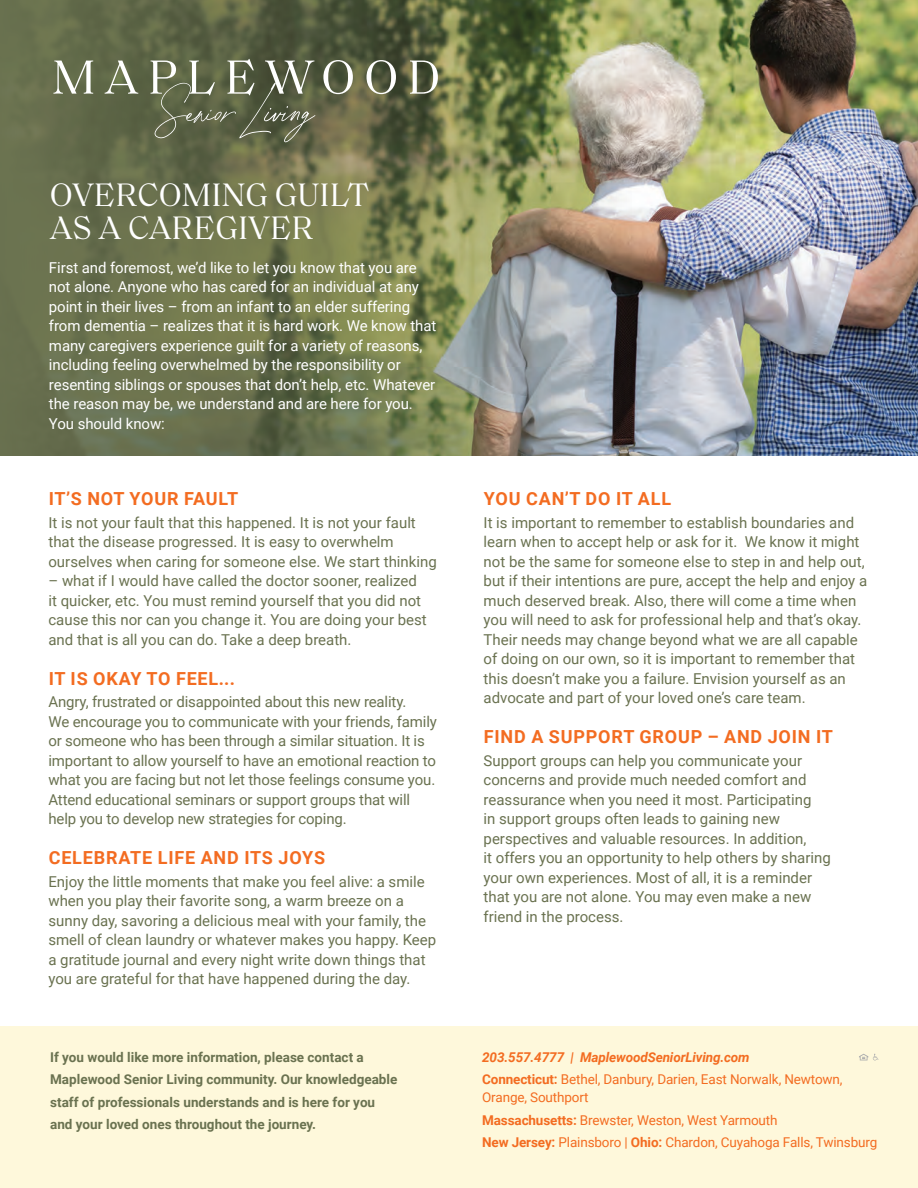
<style>
.page{position:relative;width:918px;height:1188px;background:#fff}
.page>*{position:absolute;margin:0;border:0;box-sizing:border-box;transform-origin:0 0}
.t1{font:33px/33px "Saol Text";letter-spacing:.02em;color:#fff}
.t2{font:700 18px "Roboto";letter-spacing:.045em;color:#f36c21}
.t3{font:15px/19.5px "Roboto";color:#6a7250}
.t4{font:15px/19.5px "Roboto";letter-spacing:-.005em;color:#fff}
.t5{font:700 13.5px/22.5px "Roboto";color:#6a7250}
.t6{font:13.5px/18px "Roboto";letter-spacing:-.01em;color:#f36c21}
.t7{font:italic 700 13.5px "Roboto";letter-spacing:-.01em;color:#f36c21}
.s1{font-weight:700}
</style>
<div class="page">
<img style="left:632px;top:0;width:286px;height:455px">
<svg style="left:0;top:0;width:632px;height:456px;background:#767b59"></svg>
<div style="left:0;top:1027px;width:918px;height:161px;background:#fef8db"></div>
<svg style="left:859px;top:1054px;width:20px;height:6px"></svg>
<svg style="left:53px;top:61px;width:40px;height:33px"></svg>
<svg style="left:105px;top:61px;width:33px;height:33px"></svg>
<svg style="left:323px;top:60px;width:30px;height:34px"></svg>
<svg style="left:367px;top:60px;width:29px;height:34px"></svg>
<svg style="left:410px;top:61px;width:28px;height:33px"></svg>
<svg style="left:151px;top:59px;width:164px;height:83px;background:#6c7258"></svg>
<p class="t1" style="left:50px;top:176px;width:321px">OVERCOMING GUILT<br>AS A CAREGIVER</p>
<p class="t4" style="left:49px;top:257px;width:389px">First and foremost, we’d like to let you know that you are not alone. Anyone who has cared for an individual at any point in their lives – from an infant to an elder suffering from dementia – realizes that it is hard work. We know that many caregivers experience guilt for a variety of reasons, including feeling overwhelmed by the responsibility or resenting siblings or spouses that don’t help, etc. Whatever the reason may be, we understand and are here for you.<br>You should know:</p>
<p class="t2" style="left:49px;top:486px;width:191px">IT’S NOT YOUR FAULT</p>
<p class="t3" style="left:48px;top:512px;width:390px">It is not your fault that this happened. It is not your fault that the disease progressed. It is easy to overwhelm ourselves when caring for someone else. We start thinking</p>
<p class="t3" style="left:48px;top:571px;width:380px">– what if I would have called the doctor sooner, realized it quicker, etc. You must remind yourself that you did not cause this nor can you change it. You are doing your best and that is all you can do. Take a deep breath.</p>
<p class="t2" style="left:49px;top:666px;width:188px">IT IS OKAY TO FEEL...</p>
<p class="t3" style="left:48px;top:692px;width:390px">Angry, frustrated or disappointed about this new reality.<br>We encourage you to communicate with your friends, family or someone who has been through a similar situation. It is important to allow yourself to have an emotional reaction to what you are facing but not let those feelings consume you.<br>Attend educational seminars or support groups that will help you to develop new strategies for coping.</p>
<p class="t2" style="left:49px;top:845px;width:278px">CELEBRATE LIFE AND ITS JOYS</p>
<p class="t3" style="left:48px;top:871px;width:389px">Enjoy the little moments that make you feel alive: a smile when you play their favorite song, a warm breeze on a sunny day, savoring a delicious meal with your family, the smell of clean laundry or whatever makes you happy. Keep a gratitude journal and every night write down things that you are grateful for that have happened during the day.</p>
<p class="t2" style="left:484px;top:486px;width:189px">YOU CAN’T DO IT ALL</p>
<p class="t3" style="left:484px;top:512px;width:385px">It is important to remember to establish boundaries and learn when to accept help or ask for it. We know it might not be the same for someone else to step in and help out, but if their intentions are pure, accept the help and enjoy a much deserved break. Also, there will come a time when you will need to ask for professional help and that’s okay.<br>Their needs may change beyond what we are all capable of doing on our own, so it is important to remember that this doesn’t make you a failure. Envision yourself as an advocate and part of your loved one’s care team.</p>
<p class="t2" style="left:484px;top:724px;width:351px">FIND A SUPPORT GROUP – AND JOIN IT</p>
<p class="t3" style="left:484px;top:750px;width:349px">Support groups can help you communicate your concerns and provide much needed comfort and reassurance when you need it most. Participating<br>in support groups often leads to gaining new perspectives and valuable resources. In addition,<br>it offers you an opportunity to help others by sharing your own experiences. Most of all, it is a reminder that you are not alone. You may even make a new friend in the process.</p>
<p class="t5" style="left:50px;top:1045px;width:349px">If you would like more information, please contact a Maplewood Senior Living community. Our knowledgeable staff of professionals understands and is here for you and your loved ones throughout the journey.</p>
<p class="t7" style="left:482px;top:1048px;width:269px">203.557.4777 | MaplewoodSeniorLiving.com</p>
<p class="t6" style="left:482px;top:1070px;width:362px"><span class="s1">Connecticut:</span> Bethel, Danbury, Darien, East Norwalk, Newtown,<br>Orange, Southport</p>
<p class="t6" style="left:482px;top:1110px;width:297px"><span class="s1">Massachusetts:</span> Brewster, Weston, West Yarmouth</p>
<p class="t6" style="left:482px;top:1133px;width:397px"><span class="s1">New Jersey:</span> Plainsboro | <span class="s1">Ohio:</span> Chardon, Cuyahoga Falls, Twinsburg</p>
</div>
